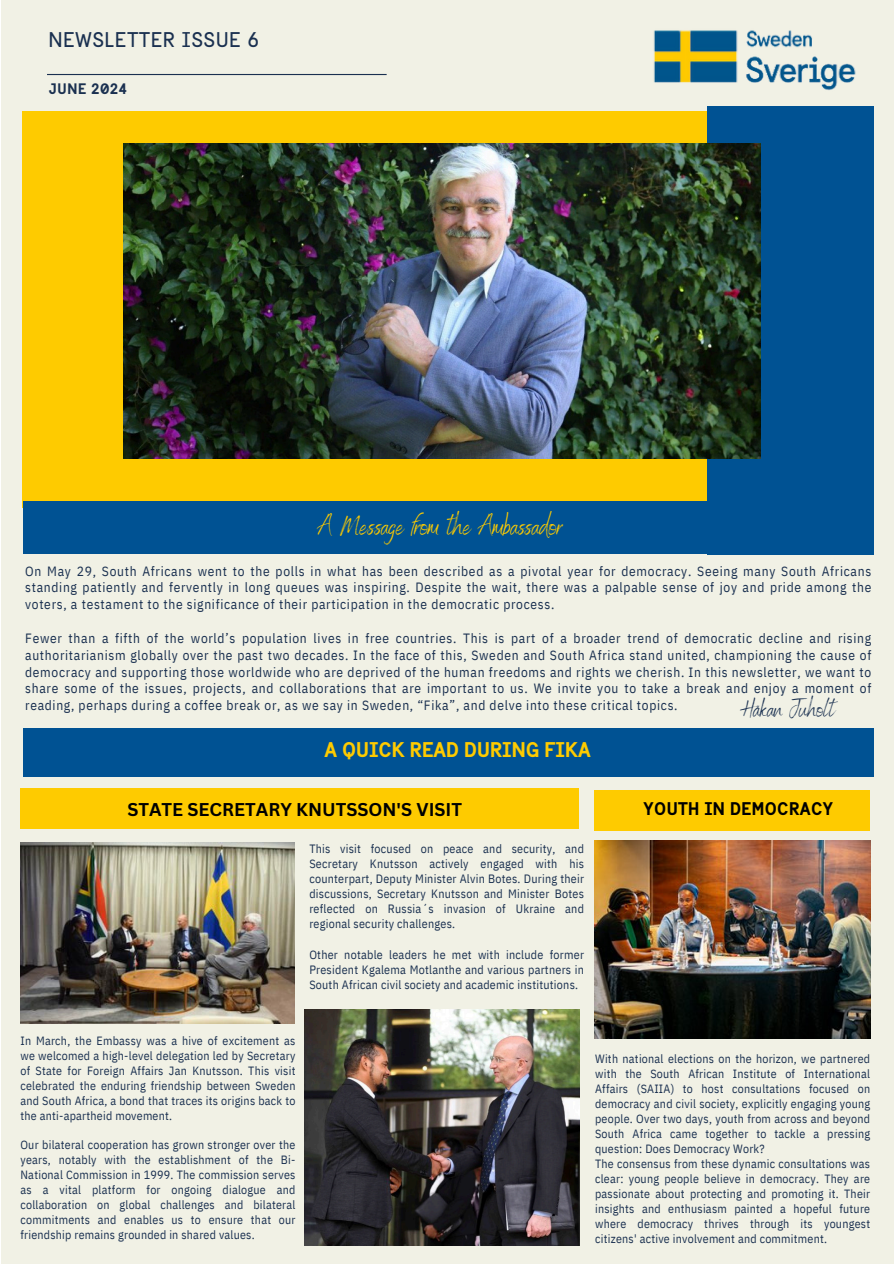
<style>
.page{position:relative;width:894px;height:1264px;background:#fff}
.page>*{position:absolute;margin:0;border:0;box-sizing:border-box;transform-origin:0 0}
.t1{font:27px "Benedict";color:#fecb00}
.t2{font:23.85px "Benedict";color:#1a3050}
.t3{font:700 20.85px "Sweden Sans";color:#fecb00}
.t4{font:20.85px "Sweden Sans";letter-spacing:.05em;color:#1a3050}
.t5{font:700 18px "Canva Sans";color:#000}
.t6{font:700 18px "Sweden Sans";letter-spacing:.02em;color:#000}
.t7{font:700 15px "Sweden Sans";letter-spacing:.05em;color:#1a3050}
.t8{font:13.5px/16.8px "IBM Plex Sans Cond";letter-spacing:.05em;color:#1a3050;text-align:justify}
.t9{font:12px/15px "IBM Plex Sans Cond";letter-spacing:.02em;color:#1a3050;text-align:justify}
</style>
<div class="page">
<div style="left:1px;top:0;width:892px;height:1263px;background:#f1f1e5"></div>
<hr style="left:47px;top:74px;width:339px;height:1px;background:#1a3050">
<div style="left:22px;top:111px;width:699px;height:396px;background:#fecb00"></div>
<div style="left:707px;top:106px;width:166px;height:448px;background:#005293"></div>
<img style="left:20px;top:842px;width:274px;height:181px">
<div style="left:23px;top:728px;width:850px;height:49px;background:#005293"></div>
<img style="left:304px;top:1009px;width:275px;height:236px">
<img style="left:594px;top:840px;width:276px;height:198px">
<div style="left:20px;top:788px;width:558px;height:41px;background:#fecb00"></div>
<img style="left:123px;top:143px;width:637px;height:316px">
<div style="left:594px;top:789px;width:276px;height:41px;background:#fecb00"></div>
<div style="left:23px;top:501px;width:850px;height:53px;background:#005293"></div>
<img style="left:653px;top:30px;width:203px;height:60px">
<p class="t4" style="left:49px;top:31px;width:211px">NEWSLETTER ISSUE 6</p>
<h3 class="t7" style="left:49px;top:83px;width:79px">JUNE 2024</h3>
<p class="t1" style="left:318px;top:509px;width:246px">A Message from the Ambassador</p>
<h6 class="t8" style="left:25px;top:562px;width:847px">On May 29, South Africans went to the polls in what has been described as a pivotal year for democracy. Seeing many South Africans standing patiently and fervently in long queues was inspiring. Despite the wait, there was a palpable sense of joy and pride among the voters, a testament to the significance of their participation in the democratic process.</h6>
<p class="t8" style="left:25px;top:629px;width:847px">Fewer than a fifth of the world’s population lives in free countries. This is part of a broader trend of democratic decline and rising authoritarianism globally over the past two decades. In the face of this, Sweden and South Africa stand united, championing the cause of democracy and supporting those worldwide who are deprived of the human freedoms and rights we cherish. In this newsletter, we want to share some of the issues, projects, and collaborations that are important to us. We invite you to take a break and enjoy a moment of reading, perhaps during a coffee break or, as we say in Sweden, “Fika”, and delve into these critical topics.</p>
<h1 class="t2" style="left:739px;top:693px;width:96px">Håkan Juholt</h1>
<p class="t3" style="left:324px;top:741px;width:267px">A QUICK READ DURING FIKA</p>
<p class="t5" style="left:127px;top:796px;width:336px">STATE SECRETARY KNUTSSON'S VISIT</p>
<h2 class="t9" style="left:309px;top:841px;width:276px">This visit focused on peace and security, and Secretary Knutsson actively engaged with his counterpart, Deputy Minister Alvin Botes. During their discussions, Secretary Knutsson and Minister Botes reflected on Russia´s invasion of Ukraine and regional security challenges.</h2>
<h1 class="t9" style="left:309px;top:946px;width:276px">Other notable leaders he met with include former President Kgalema Motlanthe and various partners in South African civil society and academic institutions.</h1>
<p class="t6" style="left:643px;top:801px;width:191px">YOUTH IN DEMOCRACY</p>
<h5 class="t9" style="left:20px;top:1032px;width:276px">In March, the Embassy was a hive of excitement as we welcomed a high-level delegation led by Secretary of State for Foreign Affairs Jan Knutsson. This visit celebrated the enduring friendship between Sweden and South Africa, a bond that traces its origins back to the anti-apartheid movement.</h5>
<h5 class="t9" style="left:20px;top:1137px;width:276px">Our bilateral cooperation has grown stronger over the years, notably with the establishment of the Bi-National Commission in 1999. The commission serves as a vital platform for ongoing dialogue and collaboration on global challenges and bilateral commitments and enables us to ensure that our friendship remains grounded in shared values.</h5>
<p class="t9" style="left:595px;top:1051px;width:276px">With national elections on the horizon, we partnered with the South African Institute of International Affairs (SAIIA) to host consultations focused on democracy and civil society, explicitly engaging young people. Over two days, youth from across and beyond South Africa came together to tackle a pressing question: Does Democracy Work?</p>
<p class="t9" style="left:595px;top:1155px;width:276px">The consensus from these dynamic consultations was clear: young people believe in democracy. They are passionate about protecting and promoting it. Their insights and enthusiasm painted a hopeful future where democracy thrives through its youngest citizens' active involvement and commitment.</p>
</div>
